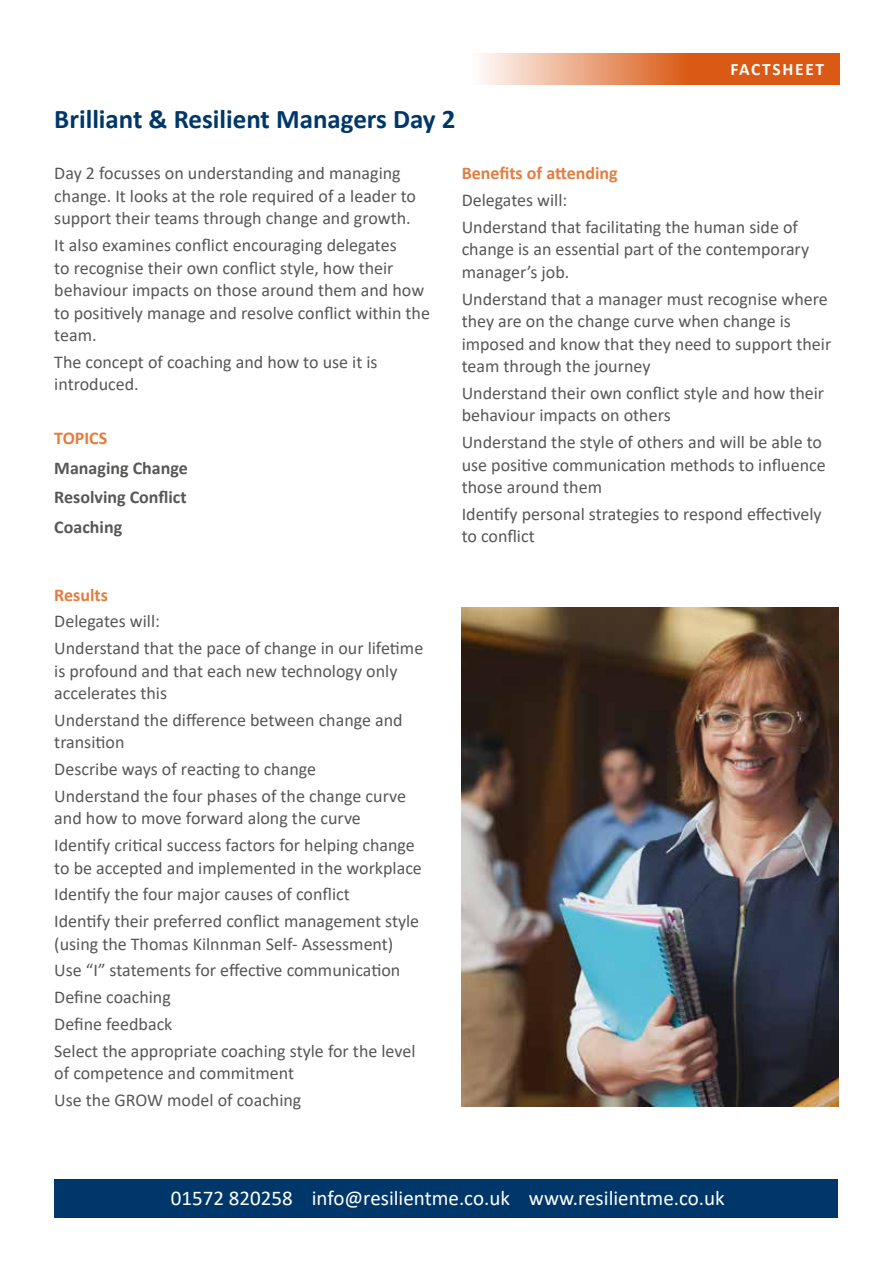
<style>
.page{position:relative;width:893px;height:1263px;background:#fff}
.page>*{position:absolute;margin:0;border:0;box-sizing:border-box;transform-origin:0 0}
.t1{font:700 27px "Calibri";color:#00376a}
.t2{font:21px "Calibri";color:#fff}
.t3{font:18px/22.5px "Calibri";color:#575756}
.t4{font:700 18px/29.7px "Calibri";color:#575756;text-align:justify}
.t5{font:700 18px "Calibri";color:#e37c3e}
.t6{font:700 17.4px "Calibri";letter-spacing:.1em;color:#fff}
</style>
<div class="page">
<svg style="left:480px;top:54px;width:359px;height:31px;background:#e48755"></svg>
<div style="left:54px;top:1179px;width:783px;height:38px;background:#00376a"></div>
<img style="left:461px;top:607px;width:378px;height:500px">
<h1 class="t1" style="left:54px;top:100px;width:403px">Brilliant &amp; Resilient Managers Day 2</h1>
<p class="t6" style="left:730px;top:57px;width:95px">FACTSHEET</p>
<p class="t3" style="left:54px;top:162px;width:363px">Day 2 focusses on understanding and managing change. It looks at the role required of a leader to support their teams through change and growth.</p>
<p class="t3" style="left:54px;top:233px;width:377px">It also examines conflict encouraging delegates<br>to recognise their own conflict style, how their behaviour impacts on those around them and how to positively manage and resolve conflict within the team.</p>
<p class="t3" style="left:54px;top:350px;width:325px">The concept of coaching and how to use it is introduced.</p>
<p class="t5" style="left:54px;top:425px;width:55px">TOPICS</p>
<p class="t4" style="left:54px;top:453px;width:135px">Managing Change Resolving Conflict Coaching</p>
<p class="t5" style="left:54px;top:582px;width:55px">Results</p>
<p class="t3" style="left:54px;top:608px;width:370px;line-height:26.7px">Delegates will:<br>Understand that the pace of change in our lifetime</p>
<p class="t3" style="left:54px;top:659px;width:345px">is profound and that each new technology only accelerates this</p>
<p class="t3" style="left:54px;top:708px;width:350px">Understand the difference between change and transition</p>
<p class="t3" style="left:54px;top:755px;width:353px;line-height:26.7px">Describe ways of reacting to change<br>Understand the four phases of the change curve</p>
<p class="t3" style="left:54px;top:805px;width:362px;line-height:26.7px">and how to move forward along the curve<br>Identify critical success factors for helping change</p>
<p class="t3" style="left:54px;top:854px;width:369px;line-height:26.7px">to be accepted and implemented in the workplace<br>Identify the four major causes of conflict<br>Identify their preferred conflict management style</p>
<p class="t3" style="left:54px;top:930px;width:363px;line-height:26.7px">(using the Thomas Kilnnman Self- Assessment)<br>Use “I” statements for effective communication Define coaching<br>Define feedback<br>Select the appropriate coaching style for the level</p>
<p class="t3" style="left:54px;top:1059px;width:249px;line-height:26.7px">of competence and commitment<br>Use the GROW model of coaching</p>
<p class="t5" style="left:462px;top:161px;width:157px">Benefits of attending</p>
<p class="t3" style="left:462px;top:186px;width:338px;line-height:26.7px">Delegates will:<br>Understand that facilitating the human side of</p>
<p class="t3" style="left:462px;top:238px;width:349px">change is an essential part of the contemporary manager’s job.</p>
<p class="t3" style="left:462px;top:287px;width:371px">Understand that a manager must recognise where they are on the change curve when change is imposed and know that they need to support their team through the journey</p>
<p class="t3" style="left:462px;top:381px;width:364px">Understand their own conflict style and how their behaviour impacts on others</p>
<p class="t3" style="left:462px;top:430px;width:366px">Understand the style of others and will be able to use positive communication methods to influence those around them</p>
<p class="t3" style="left:462px;top:502px;width:361px">Identify personal strategies to respond effectively to conflict</p>
<p class="t2" style="left:171px;top:1184px;width:555px">01572 820258 info@resilientme.co.uk www.resilientme.co.uk</p>
</div>
